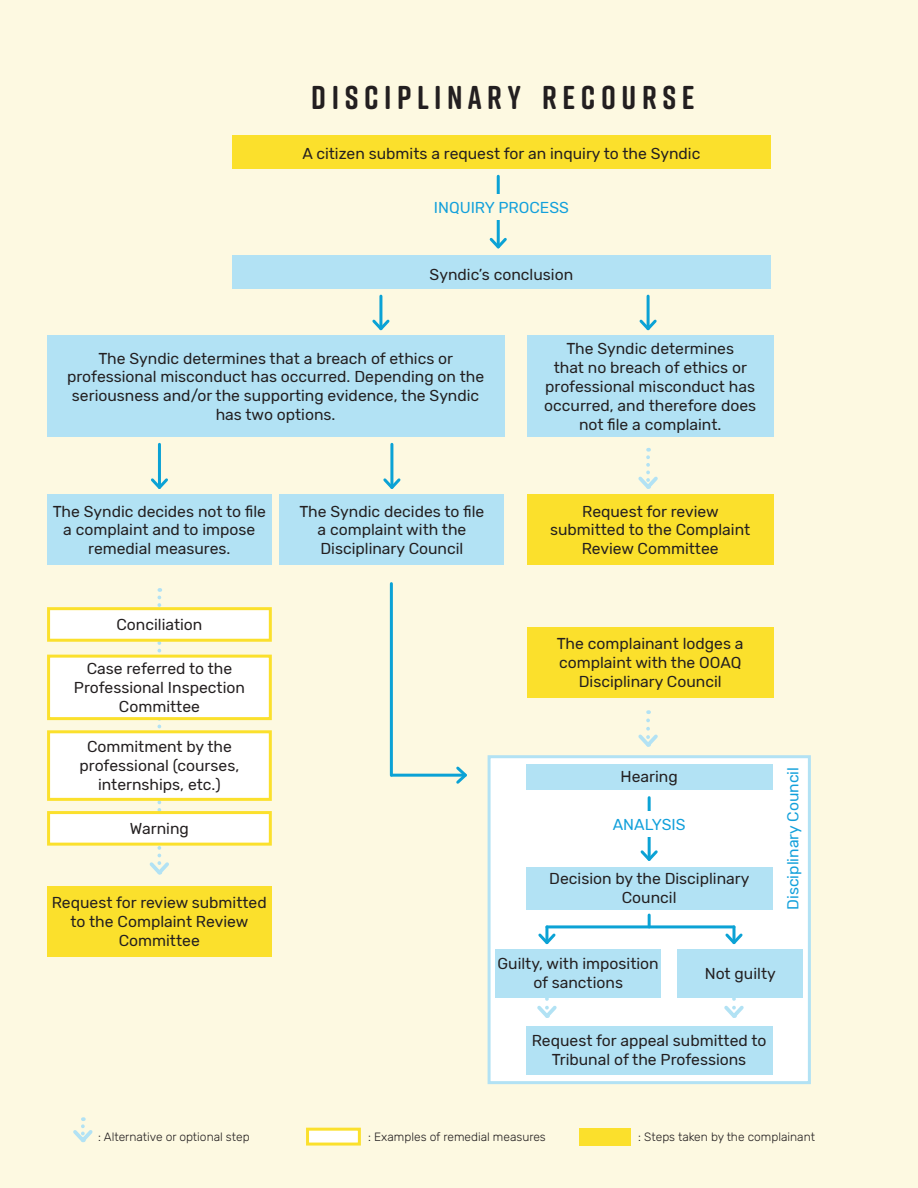
<style>
.page{position:relative;width:918px;height:1188px;background:#fdf9e1}
.page>*{position:absolute;margin:0;border:0;box-sizing:border-box;transform-origin:0 0}
.titres{font:700 33px "Rift Soft";color:#231f20}
.t1{font:15.75px/18.9px "Rubik";color:#231f20;text-align:center}
.t2{font:15.75px "Rubik";color:#12a0db}
.t3{font:300 12px "Rubik";color:#231f20}
</style>
<div class="page">
<svg style="left:146px;top:588px;width:26px;height:287px"></svg>
<svg style="left:487px;top:755px;width:324px;height:330px"></svg>
<div style="left:232px;top:135px;width:539px;height:33px;background:#fbe02c"></div>
<div style="left:232px;top:256px;width:539px;height:33px;background:#b2e2f4"></div>
<div style="left:526px;top:867px;width:247px;height:42px;background:#b2e2f4"></div>
<div style="left:526px;top:764px;width:247px;height:26px;background:#b2e2f4"></div>
<div style="left:526px;top:1026px;width:247px;height:49px;background:#b2e2f4"></div>
<div style="left:47px;top:336px;width:457px;height:101px;background:#b2e2f4"></div>
<div style="left:527px;top:627px;width:247px;height:71px;background:#fbe02c"></div>
<div style="left:47px;top:495px;width:225px;height:70px;background:#b2e2f4"></div>
<div style="left:279px;top:495px;width:225px;height:70px;background:#b2e2f4"></div>
<div style="left:495px;top:949px;width:166px;height:48px;background:#b2e2f4"></div>
<div style="left:677px;top:949px;width:126px;height:48px;background:#b2e2f4"></div>
<div style="left:47px;top:886px;width:225px;height:70px;background:#fbe02c"></div>
<div style="left:49px;top:609px;width:221px;height:31px;background:#fff"></div>
<div style="left:47px;top:607px;width:225px;height:35px;border:3px solid #fbe02c"></div>
<div style="left:49px;top:656px;width:221px;height:63px;background:#fff"></div>
<div style="left:47px;top:655px;width:225px;height:65px;border:3px solid #fbe02c"></div>
<div style="left:49px;top:732px;width:221px;height:67px;background:#fff"></div>
<div style="left:47px;top:730px;width:225px;height:71px;border:3px solid #fbe02c"></div>
<div style="left:49px;top:813px;width:221px;height:31px;background:#fff"></div>
<div style="left:47px;top:811px;width:225px;height:35px;border:3px solid #fbe02c"></div>
<div style="left:527px;top:336px;width:247px;height:101px;background:#b2e2f4"></div>
<div style="left:527px;top:495px;width:247px;height:70px;background:#fbe02c"></div>
<hr style="left:497px;top:176px;width:3px;height:71px;background:#0ba2d5">
<svg style="left:489px;top:235px;width:18px;height:14px"></svg>
<svg style="left:638px;top:448px;width:20px;height:41px"></svg>
<svg style="left:638px;top:720px;width:20px;height:27px"></svg>
<div style="left:232px;top:194px;width:539px;height:26px;background:#fdf9e1"></div>
<hr style="left:379px;top:296px;width:3px;height:33px;background:#0ba2d5">
<svg style="left:372px;top:317px;width:18px;height:14px"></svg>
<hr style="left:158px;top:444px;width:3px;height:43px;background:#0ba2d5">
<svg style="left:151px;top:476px;width:17px;height:13px"></svg>
<hr style="left:390px;top:444px;width:3px;height:43px;background:#0ba2d5">
<svg style="left:383px;top:476px;width:18px;height:13px"></svg>
<hr style="left:391px;top:774px;width:74px;height:3px;background:#0ba2d5">
<svg style="left:454px;top:766px;width:13px;height:18px"></svg>
<hr style="left:648px;top:798px;width:3px;height:61px;background:#0ba2d5">
<svg style="left:638px;top:848px;width:22px;height:16px"></svg>
<hr style="left:647px;top:296px;width:3px;height:33px;background:#0ba2d5">
<svg style="left:639px;top:317px;width:18px;height:14px"></svg>
<div style="left:526px;top:811px;width:247px;height:26px;background:#fff"></div>
<hr style="left:545px;top:927px;width:3px;height:16px;background:#0ba2d5">
<svg style="left:536px;top:931px;width:22px;height:16px"></svg>
<hr style="left:732px;top:927px;width:3px;height:16px;background:#0ba2d5">
<svg style="left:723px;top:931px;width:22px;height:16px"></svg>
<hr style="left:547px;top:925px;width:187px;height:3px;background:#0ba2d5">
<svg style="left:648px;top:915px;width:3px;height:11px"></svg>
<hr style="left:390px;top:584px;width:3px;height:191px;background:#0ba2d5">
<svg style="left:534px;top:999px;width:26px;height:23px"></svg>
<svg style="left:721px;top:999px;width:26px;height:23px"></svg>
<svg style="left:73px;top:1117px;width:20px;height:26px"></svg>
<div style="left:306px;top:1128px;width:55px;height:18px;background:#fff;border:3px solid #fbe02c"></div>
<div style="left:579px;top:1128px;width:52px;height:18px;background:#fbe02c"></div>
<p class="titres" style="left:311px;top:74px;width:385px">D I S C I P L I N A R Y R E C O U R S E</p>
<p class="t1" style="left:302px;top:144px;width:399px">A citizen submits a request for an inquiry to the Syndic</p>
<p class="t2" style="left:434px;top:198px;width:137px">INQUIRY PROCESS</p>
<p class="t1" style="left:430px;top:265px;width:145px">Syndic’s conclusion</p>
<p class="t1" style="left:67px;top:349px;width:419px">The Syndic determines that a breach of ethics or professional misconduct has occurred. Depending on the seriousness and/or the supporting evidence, the Syndic has two options.</p>
<p class="t1" style="left:566px;top:340px;width:169px">The Syndic determines</p>
<p class="t1" style="left:544px;top:359px;width:213px">that no breach of ethics or professional misconduct has occurred, and therefore does not file a complaint.</p>
<p class="t1" style="left:53px;top:502px;width:215px">The Syndic decides not to file a complaint and to impose remedial measures.</p>
<p class="t1" style="left:300px;top:502px;width:186px">The Syndic decides to file a complaint with the<br>Disciplinary Council</p>
<p class="t1" style="left:550px;top:502px;width:202px">Request for review submitted to the Complaint<br>Review Committee</p>
<p class="t1" style="left:116px;top:615px;width:88px">Conciliation</p>
<p class="t1" style="left:74px;top:659px;width:173px">Case referred to the<br>Professional Inspection<br>Committee</p>
<p class="t1" style="left:80px;top:738px;width:161px">Commitment by the professional (courses, internships, etc.)</p>
<p class="t1" style="left:130px;top:819px;width:60px">Warning</p>
<p class="t1" style="left:52px;top:893px;width:217px">Request for review submitted to the Complaint Review<br>Committee</p>
<p class="t1" style="left:557px;top:635px;width:188px">The complainant lodges a complaint with the OOAQ<br>Disciplinary Council</p>
<p class="t1" style="left:621px;top:768px;width:59px">Hearing</p>
<p class="t2" style="left:613px;top:815px;width:74px">ANALYSIS</p>
<p class="t1" style="left:549px;top:870px;width:202px">Decision by the Disciplinary<br>Council</p>
<p class="t2" style="left:784px;top:910px;width:144px;rotate:-90deg">Disciplinary Council</p>
<p class="t1" style="left:498px;top:955px;width:163px">Guilty, with imposition of sanctions</p>
<p class="t1" style="left:705px;top:964px;width:72px">Not guilty</p>
<p class="t1" style="left:532px;top:1032px;width:236px">Request for appeal submitted to<br>Tribunal of the Professions</p>
<p class="t3" style="left:98px;top:1131px;width:153px">: Alternative or optional step</p>
<p class="t3" style="left:368px;top:1131px;width:179px">: Examples of remedial measures</p>
<p class="t3" style="left:638px;top:1131px;width:178px">: Steps taken by the complainant</p>
</div>
